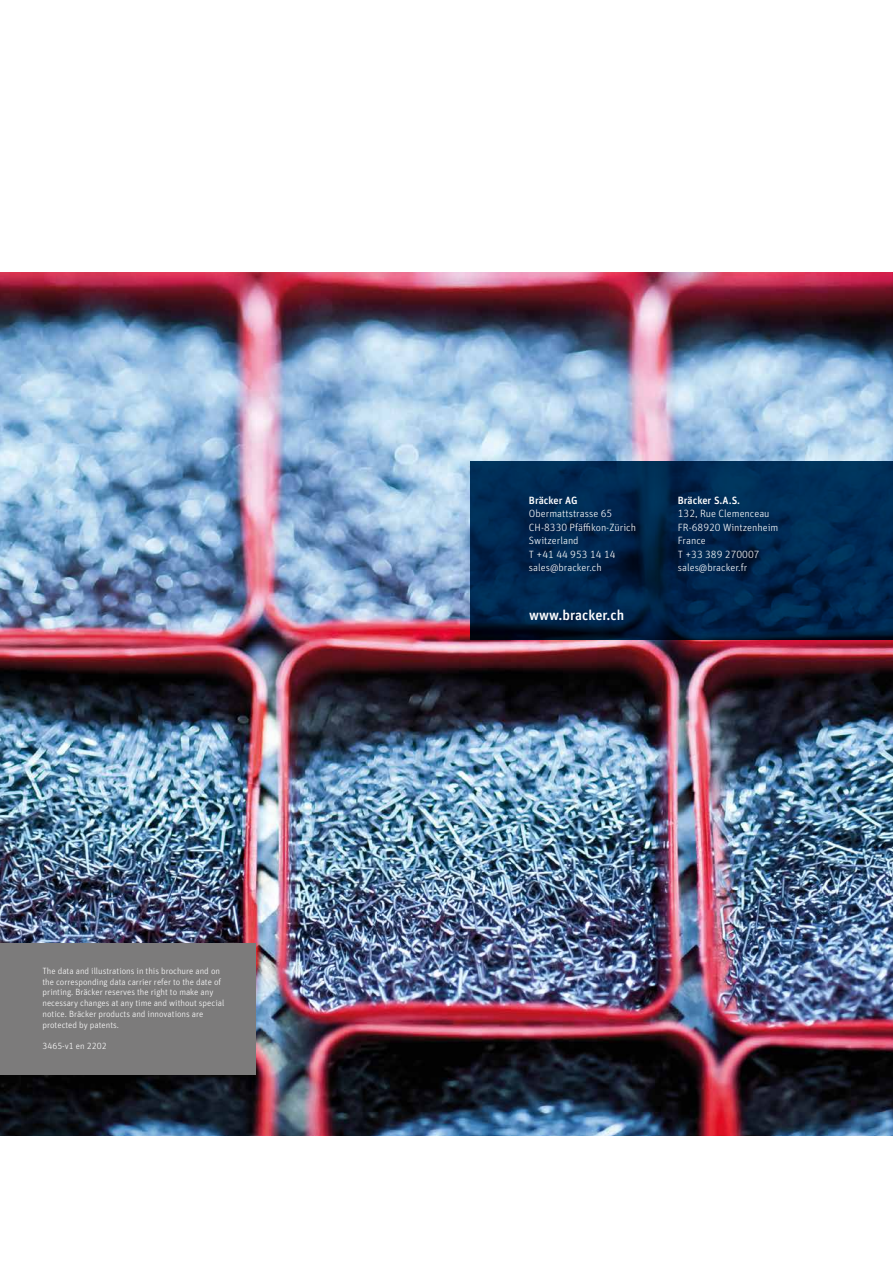
<style>
.page{position:relative;width:893px;height:1263px;background:#fff}
.page>*{position:absolute;margin:0;border:0;box-sizing:border-box;transform-origin:0 0}
.t1{font:500 14.25px "Unit Pro";color:#fff}
.t2{font:300 10.5px/13.5px "Unit Pro";color:#fff}
.t3{font:500 10.5px "Unit Pro";color:#fff}
.t4{font:300 9px/10.8px "Unit Pro";color:#fff}
</style>
<div class="page">
<img style="left:0;top:272px;width:893px;height:863px">
<div style="left:0;top:943px;width:255px;height:132px;background:#7c7b7b"></div>
<svg style="left:471px;top:461px;width:422px;height:179px;background:#00254c"></svg>
<p class="t4" style="left:43px;top:965px;width:183px">The data and illustrations in this brochure and on the corresponding data carrier refer to the date of printing. Bräcker reserves the right to make any necessary changes at any time and without special notice. Bräcker products and innovations are protected by patents.</p>
<p class="t4" style="left:43px;top:1041px;width:66px">3465-v1 en 2202</p>
<p class="t3" style="left:529px;top:492px;width:50px">Bräcker AG</p>
<p class="t2" style="left:529px;top:507px;width:109px">Obermattstrasse 65<br>CH-8330 Pfäffikon-Zürich<br>Switzerland<br>T +41 44 953 14 14 sales@bracker.ch</p>
<h1 class="t1" style="left:529px;top:605px;width:97px">www.bracker.ch</h1>
<p class="t3" style="left:678px;top:492px;width:64px">Bräcker S.A.S.</p>
<p class="t2" style="left:678px;top:507px;width:102px">132, Rue Clemenceau<br>FR-68920 Wintzenheim<br>France<br>T +33 389 270007 sales@bracker.fr</p>
</div>
